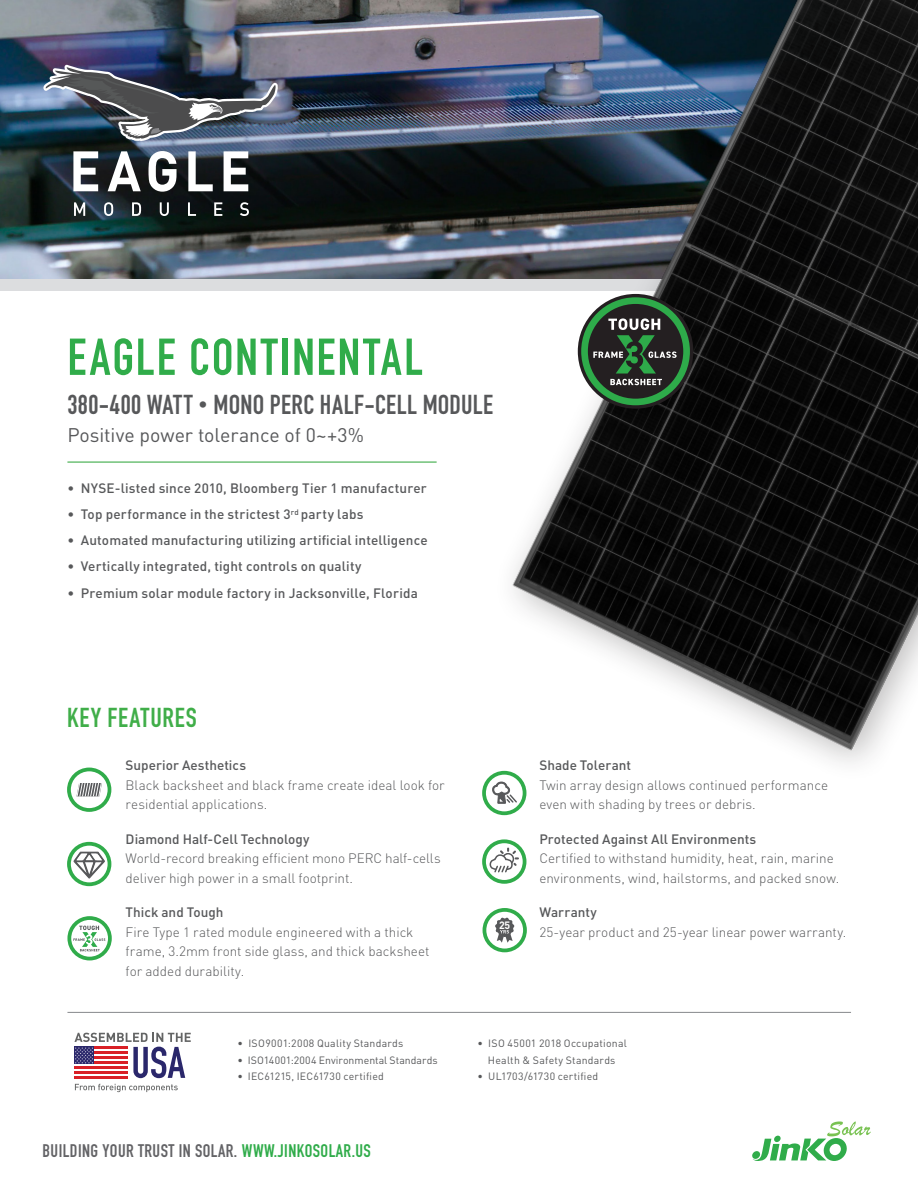
<style>
.page{position:relative;width:918px;height:1188px;background:#fff}
.page>*{position:absolute;margin:0;border:0;box-sizing:border-box;transform-origin:0 0}
.t1{font:51px "DIN Engschrift Std";letter-spacing:.04em;color:#30ac4a}
.t2{font:27px "DIN Engschrift Std";letter-spacing:.015em;color:#57585a}
.t3{font:27px "DIN Engschrift Std";letter-spacing:.035em;color:#40ae49}
.t4{font:19.5px "DIN Pro";letter-spacing:-.005em;color:#57585a}
.t5{font:18px "DIN Engschrift LT Pro";letter-spacing:.025em;color:#636366}
.t6{font:300 13.5px/19.5px "DIN Pro";color:#57585a}
.t7{font:500 13.5px "DIN Pro";letter-spacing:.01em;color:#57585a}
.t8{font:10.5px/16.5px "DIN Pro";letter-spacing:.02em;color:#57585a;text-align:center}
.t9{font:700 10.5px "DIN Pro";color:#fff}
.s1{font-family:"DIN Pro";font-size:19.5px}
.s2{font-weight:500}
.s3{color:#30ac4a}
</style>
<div class="page">
<img style="left:0;top:0;width:459px;height:279px">
<div style="left:0;top:279px;width:918px;height:12px;background:#dcdddf"></div>
<svg style="left:69px;top:844px;width:41px;height:40px"></svg>
<div style="left:67px;top:842px;width:44px;height:44px;border:4px solid #30ac4a;border-radius:50%"></div>
<svg style="left:73px;top:850px;width:32px;height:29px"></svg>
<svg style="left:753px;top:1121px;width:118px;height:40px"></svg>
<hr style="left:67px;top:462px;width:370px;height:1px;background:#40ad4a">
<svg style="left:69px;top:918px;width:41px;height:41px"></svg>
<div style="left:67px;top:916px;width:45px;height:44px;border:4px solid #30ac4a;border-radius:50%"></div>
<svg style="left:73px;top:926px;width:32px;height:25px"></svg>
<svg style="left:484px;top:841px;width:41px;height:41px"></svg>
<div style="left:482px;top:839px;width:44px;height:45px;border:4px solid #30ac4a;border-radius:50%"></div>
<svg style="left:489px;top:848px;width:30px;height:26px"></svg>
<svg style="left:484px;top:910px;width:41px;height:40px"></svg>
<div style="left:483px;top:908px;width:44px;height:44px;border:4px solid #30ac4a;border-radius:50%"></div>
<svg style="left:495px;top:917px;width:19px;height:26px"></svg>
<svg style="left:69px;top:769px;width:41px;height:41px"></svg>
<div style="left:67px;top:768px;width:44px;height:44px;border:4px solid #30ac4a;border-radius:50%"></div>
<svg style="left:76px;top:783px;width:26px;height:14px"></svg>
<img style="left:459px;top:0;width:459px;height:816px">
<svg style="left:578px;top:294px;width:115px;height:115px"></svg>
<div style="left:581px;top:297px;width:109px;height:108px;background:#2eab4a;border-radius:50%"></div>
<div style="left:588px;top:304px;width:95px;height:95px;background:#241f21;border-radius:50%"></div>
<svg style="left:593px;top:318px;width:84px;height:67px"></svg>
<hr style="left:67px;top:1012px;width:784px;height:1px;background:#939598">
<svg style="left:74px;top:202px;width:11px;height:14px"></svg>
<svg style="left:104px;top:202px;width:9px;height:14px"></svg>
<svg style="left:132px;top:202px;width:9px;height:14px"></svg>
<svg style="left:160px;top:202px;width:9px;height:14px"></svg>
<svg style="left:188px;top:202px;width:8px;height:14px"></svg>
<svg style="left:214px;top:202px;width:8px;height:14px"></svg>
<svg style="left:240px;top:202px;width:9px;height:14px"></svg>
<svg style="left:149px;top:151px;width:28px;height:41px"></svg>
<svg style="left:73px;top:151px;width:25px;height:40px"></svg>
<svg style="left:108px;top:151px;width:33px;height:40px"></svg>
<svg style="left:188px;top:151px;width:25px;height:40px"></svg>
<svg style="left:224px;top:151px;width:24px;height:40px"></svg>
<img style="left:41px;top:65px;width:238px;height:76px">
<svg style="left:75px;top:1084px;width:103px;height:8px"></svg>
<hr style="left:74px;top:1076px;width:54px;height:3px;background:#d92026">
<svg style="left:74px;top:1033px;width:117px;height:45px"></svg>
<p class="t1" style="left:67px;top:327px;width:357px">EAGLE CONTINENTAL</p>
<p class="t2" style="left:67px;top:389px;width:427px">380-400 WATT <span class="s1">•</span> MONO PERC HALF-CELL MODULE</p>
<p class="t4" style="left:67px;top:422px;width:298px">Positive power tolerance of 0~+3%</p>
<p class="t7" style="left:67px;top:479px;width:361px">• NYSE-listed since 2010, Bloomberg Tier 1 manufacturer</p>
<p class="t7" style="left:67px;top:505px;width:298px">• Top performance in the strictest 3<sup>rd</sup> party labs</p>
<p class="t7" style="left:67px;top:531px;width:362px">• Automated manufacturing utilizing artificial intelligence</p>
<p class="t7" style="left:67px;top:557px;width:296px">• Vertically integrated, tight controls on quality</p>
<p class="t7" style="left:67px;top:584px;width:352px">• Premium solar module factory in Jacksonville, Florida</p>
<p class="t3" style="left:67px;top:702px;width:131px">KEY FEATURES</p>
<p class="t6" style="left:126px;top:755px;width:321px"><span class="s2">Superior Aesthetics<br></span>Black backsheet and black frame create ideal look for residential applications.</p>
<p class="t6" style="left:126px;top:829px;width:317px"><span class="s2">Diamond Half-Cell Technology<br></span>World-record breaking efficient mono PERC half-cells deliver high power in a small footprint.</p>
<p class="t6" style="left:126px;top:902px;width:305px"><span class="s2">Thick and Tough<br></span>Fire Type 1 rated module engineered with a thick frame, 3.2mm front side glass, and thick backsheet for added durability.</p>
<p class="t8" style="left:238px;top:1035px;width:167px">• ISO9001:2008 Quality Standards</p>
<p class="t8" style="left:238px;top:1051px;width:202px">• ISO14001:2004 Environmental Standards</p>
<p class="t8" style="left:238px;top:1068px;width:148px">• IEC61215, IEC61730 certified</p>
<p class="t5" style="left:42px;top:1140px;width:330px">BUILDING YOUR TRUST IN SOLAR. <span class="s3">WWW.JINKOSOLAR.US</span></p>
<p class="t9" style="left:499px;top:918px;width:13px">25</p>
<p class="t6" style="left:539px;top:755px;width:290px"><span class="s2">Shade Tolerant<br></span>Twin array design allows continued performance even with shading by trees or debris.</p>
<p class="t6" style="left:539px;top:829px;width:301px"><span class="s2">Protected Against All Environments<br></span>Certified to withstand humidity, heat, rain, marine environments, wind, hailstorms, and packed snow.</p>
<p class="t6" style="left:539px;top:902px;width:309px"><span class="s2">Warranty<br></span>25-year product and 25-year linear power warranty.</p>
<p class="t8" style="left:477px;top:1035px;width:151px">• ISO 45001 2018 Occupational<br>Health &amp; Safety Standards</p>
<p class="t8" style="left:477px;top:1068px;width:122px">• UL1703/61730 certified</p>
</div>
